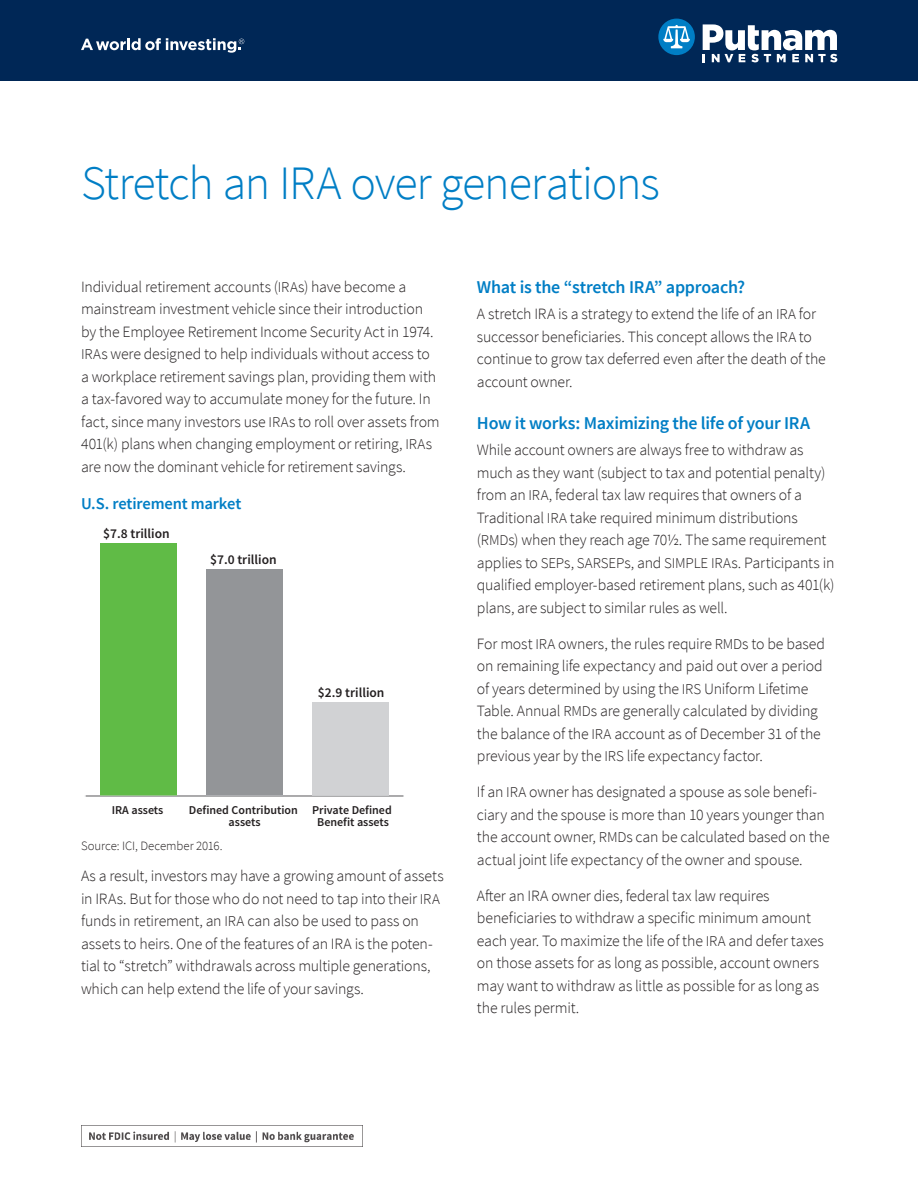
<style>
.page{position:relative;width:918px;height:1188px;background:#fff}
.page>*{position:absolute;margin:0;border:0;box-sizing:border-box;transform-origin:0 0}
.Headline{font:300 48px "Source Sans Pro";letter-spacing:-.025em;color:#007ec5}
.Subhead{font:600 18px "Source Sans Pro";letter-spacing:-.015em;color:#007ec5}
.Chart_Head_1{font:600 16.5px "Source Sans Pro";letter-spacing:-.01em;color:#007ec5}
.Body{font:300 15.75px/22.5px "Source Sans Pro";letter-spacing:-.01em;color:#231f20}
.t1{font:600 13.5px "Source Sans Pro";color:#231f20}
.Footnote{font:300 12.75px "Source Sans Pro";letter-spacing:-.005em;color:#231f20}
.t2{font:600 12px/12px "Source Sans Pro";color:#231f20;text-align:center}
.s1{font-size:15px}
</style>
<div class="page">
<div style="left:101px;top:543px;width:76px;height:253px;background:#60bb46"></div>
<div style="left:207px;top:569px;width:76px;height:227px;background:#939598"></div>
<div style="left:312px;top:702px;width:76px;height:94px;background:#d1d2d4"></div>
<hr style="left:85px;top:796px;width:319px;height:1px;background:#c7c8ca">
<img style="left:81px;top:1125px;width:281px;height:22px">
<div style="left:0;top:0;width:918px;height:81px;background:#002756"></div>
<svg style="left:658px;top:19px;width:37px;height:36px"></svg>
<svg style="left:703px;top:24px;width:134px;height:38px"></svg>
<svg style="left:81px;top:38px;width:163px;height:15px"></svg>
<p class="Headline" style="left:81px;top:154px;width:581px">Stretch an IRA over generations</p>
<p class="Body" style="left:81px;top:275px;width:360px">Individual retirement accounts (<span class="s1">IRA</span>s) have become a mainstream investment vehicle since their introduction by the Employee Retirement Income Security Act in 1974.<br><span class="s1">IRA</span>s were designed to help individuals without access to a workplace retirement savings plan, providing them with a tax-favored way to accumulate money for the future. In fact, since many investors use <span class="s1">IRA</span>s to roll over assets from 401(k) plans when changing employment or retiring, <span class="s1">IRA</span>s are now the dominant vehicle for retirement savings.</p>
<p class="Chart_Head_1" style="left:81px;top:494px;width:162px">U.S. retirement market</p>
<p class="t1" style="left:103px;top:525px;width:68px">$7.8 trillion</p>
<p class="t1" style="left:210px;top:551px;width:68px">$7.0 trillion</p>
<p class="t1" style="left:318px;top:684px;width:68px">$2.9 trillion</p>
<p class="t2" style="left:112px;top:804px;width:53px">IRA assets</p>
<p class="t2" style="left:189px;top:804px;width:110px">Defined Contribution assets</p>
<p class="t2" style="left:312px;top:804px;width:81px">Private Defined<br>Benefit assets</p>
<p class="Footnote" style="left:81px;top:838px;width:143px">Source: ICI, December 2016.</p>
<p class="Body" style="left:81px;top:865px;width:364px">As a result, investors may have a growing amount of assets in IRAs. But for those who do not need to tap into their <span class="s1">IRA </span>funds in retirement, an <span class="s1">IRA</span> can also be used to pass on assets to heirs. One of the features of an IRA is the poten&shy;tial to “stretch” withdrawals across multiple generations, which can help extend the life of your savings.</p>
<p class="Subhead" style="left:477px;top:276px;width:270px">What is the “stretch IRA” approach?</p>
<p class="Body" style="left:477px;top:303px;width:350px">A stretch IRA is a strategy to extend the life of an <span class="s1">IRA</span> for successor beneficiaries. This concept allows the <span class="s1">IRA</span> to continue to grow tax deferred even after the death of the account owner.</p>
<p class="Subhead" style="left:477px;top:412px;width:335px">How it works: Maximizing the life of your IRA</p>
<p class="Body" style="left:477px;top:439px;width:359px">While account owners are always free to withdraw as much as they want (subject to tax and potential penalty) from an <span class="s1">IRA</span>, federal tax law requires that owners of a Traditional <span class="s1">IRA</span> take required minimum distributions (<span class="s1">RMD</span>s) when they reach age 70½. The same requirement applies to <span class="s1">SEP</span>s, <span class="s1">SARSEP</span>s, and <span class="s1">SIMPLE IRA</span>s. Participants in qualified employer-based retirement plans, such as 401(k) plans, are subject to similar rules as well.</p>
<p class="Body" style="left:477px;top:632px;width:350px">For most <span class="s1">IRA</span> owners, the rules require <span class="s1">RMD</span>s to be based on remaining life expectancy and paid out over a period of years determined by using the <span class="s1">IRS</span> Uniform Lifetime Table. Annual <span class="s1">RMD</span>s are generally calculated by dividing the balance of the <span class="s1">IRA</span> account as of December 31 of the previous year by the <span class="s1">IRS</span> life expectancy factor.</p>
<p class="Body" style="left:477px;top:781px;width:354px">If an <span class="s1">IRA</span> owner has designated a spouse as sole benefi&shy;ciary and the spouse is more than 10 years younger than the account owner, <span class="s1">RMD</span>s can be calculated based on the actual joint life expectancy of the owner and spouse.</p>
<p class="Body" style="left:477px;top:884px;width:348px">After an IRA owner dies, federal tax law requires beneficiaries to withdraw a specific minimum amount each year. To maximize the life of the <span class="s1">IRA</span> and defer taxes on those assets for as long as possible, account owners may want to withdraw as little as possible for as long as the rules permit.</p>
</div>
